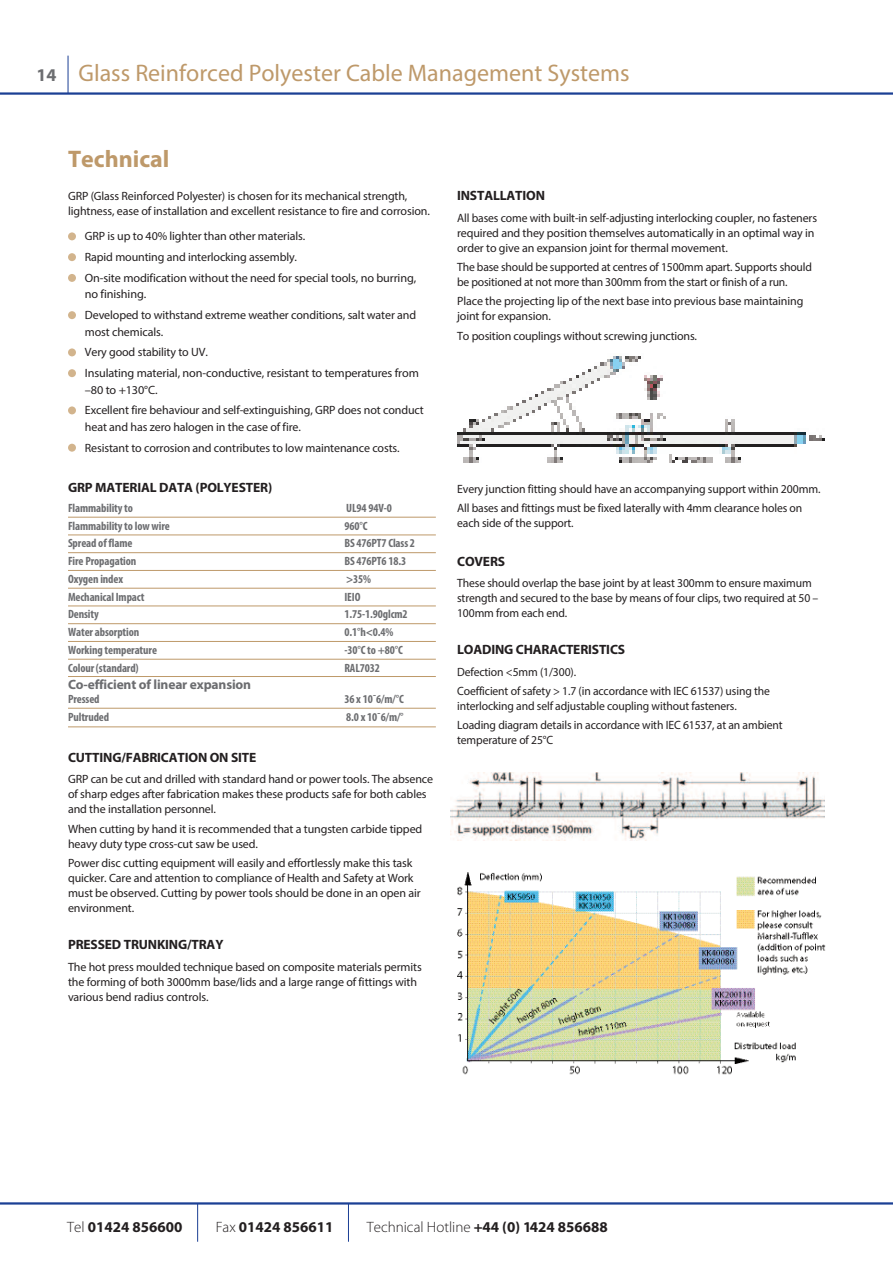
<style>
.page{position:relative;width:893px;height:1263px;background:#fff}
.page>*{position:absolute;margin:0;border:0;box-sizing:border-box;transform-origin:0 0}
.t1{font:24px "Myriad Pro";color:#be996a}
.t2{font:700 24px "Myriad Pro";color:#be996a}
.t3{font:300 15px "Myriad Pro";color:#231f20}
.t4{font:700 15px "Myriad Pro";color:#231f20}
.t5{font:700 13.5px "Myriad Pro";letter-spacing:-.01em;color:#231f20}
.t6{font:700 13.5px "Myriad Pro";letter-spacing:-.01em;color:#6c6d70}
.t7{font:12px/15px "Myriad Pro";letter-spacing:-.01em;color:#231f20}
.t8{font:700 condensed 12px "Myriad Pro";letter-spacing:-.01em;color:#6c6d70}
.s1{font-weight:700;font-size:18px;color:#6c6d70}
.s2{font-weight:300}
.s3{font-weight:700}
</style>
<div class="page">
<hr style="left:197px;top:1203px;width:1px;height:39px;background:#1b3f94">
<hr style="left:68px;top:56px;width:1px;height:38px;background:#1b3f94">
<hr style="left:348px;top:1203px;width:1px;height:39px;background:#1b3f94">
<hr style="left:0;top:92px;width:893px;height:3px;background:#1b3f94">
<hr style="left:0;top:1202px;width:893px;height:2px;background:#1b3f94">
<img style="left:457px;top:356px;width:367px;height:106px">
<hr style="left:68px;top:517px;width:368px;height:1px;background:#be996a">
<hr style="left:68px;top:534px;width:368px;height:1px;background:#be996a">
<hr style="left:68px;top:552px;width:368px;height:1px;background:#be996a">
<hr style="left:68px;top:570px;width:368px;height:1px;background:#be996a">
<hr style="left:68px;top:588px;width:368px;height:1px;background:#be996a">
<hr style="left:68px;top:605px;width:368px;height:1px;background:#be996a">
<hr style="left:68px;top:623px;width:368px;height:1px;background:#be996a">
<hr style="left:68px;top:641px;width:368px;height:1px;background:#be996a">
<hr style="left:68px;top:659px;width:368px;height:1px;background:#be996a">
<hr style="left:68px;top:676px;width:368px;height:1px;background:#be996a">
<hr style="left:68px;top:708px;width:368px;height:1px;background:#be996a">
<hr style="left:68px;top:726px;width:368px;height:1px;background:#be996a">
<div style="left:68px;top:444px;width:8px;height:8px;background:#d2b48d;border-radius:50%"></div>
<div style="left:68px;top:406px;width:8px;height:8px;background:#d2b48d;border-radius:50%"></div>
<div style="left:68px;top:369px;width:8px;height:8px;background:#d2b48d;border-radius:50%"></div>
<div style="left:68px;top:348px;width:8px;height:8px;background:#d2b48d;border-radius:50%"></div>
<div style="left:68px;top:311px;width:8px;height:8px;background:#d2b48d;border-radius:50%"></div>
<div style="left:68px;top:274px;width:8px;height:8px;background:#d2b48d;border-radius:50%"></div>
<div style="left:68px;top:253px;width:8px;height:8px;background:#d2b48d;border-radius:50%"></div>
<div style="left:68px;top:232px;width:8px;height:8px;background:#d2b48d;border-radius:50%"></div>
<img style="left:457px;top:873px;width:369px;height:202px">
<img style="left:451px;top:773px;width:373px;height:68px">
<h1 class="t1" style="left:36px;top:64px;width:595px"><span class="s1">14</span> Glass Reinforced Polyester Cable Management Systems</h1>
<h1 class="t2" style="left:68px;top:150px;width:103px">TECHNICAL</h1>
<p class="t7" style="left:68px;top:190px;width:363px">GRP (Glass Reinforced Polyester) is chosen for its mechanical strength, lightness, ease of installation and excellent resistance to fire and corrosion.</p>
<p class="t7" style="left:85px;top:227px;width:333px;line-height:20.7px">GRP is up to 40% lighter than other materials.<br>Rapid mounting and interlocking assembly.<br>On-site modification without the need for special tools, no burring,</p>
<p class="t7" style="left:85px;top:285px;width:333px;line-height:20.7px">no finishing.<br>Developed to withstand extreme weather conditions, salt water and</p>
<p class="t7" style="left:85px;top:322px;width:336px;line-height:20.7px">most chemicals.<br>Very good stability to UV.<br>Insulating material, non-conductive, resistant to temperatures from</p>
<p class="t7" style="left:85px;top:380px;width:340px;line-height:20.7px">–80 to +130°C.<br>Excellent fire behaviour and self-extinguishing, GRP does not conduct</p>
<p class="t7" style="left:85px;top:417px;width:316px;line-height:20.7px">heat and has zero halogen in the case of fire.<br>Resistant to corrosion and contributes to low maintenance costs.</p>
<p class="t5" style="left:68px;top:482px;width:206px">GRP MATERIAL DATA (POLYESTER)</p>
<p class="t8" style="left:68px;top:503px;width:67px">Flammabilityto</p>
<p class="t8" style="left:346px;top:503px;width:47px">UL94 94V-0</p>
<p class="t8" style="left:68px;top:521px;width:103px">Flammabilityto lowwire</p>
<p class="t8" style="left:344px;top:521px;width:25px">960°C</p>
<p class="t8" style="left:68px;top:539px;width:66px">Spread offlame</p>
<p class="t8" style="left:344px;top:539px;width:72px">BS 476PT7 Class 2</p>
<p class="t8" style="left:68px;top:557px;width:70px">Fire Propagation</p>
<p class="t8" style="left:344px;top:557px;width:63px">BS 476PT6 18.3</p>
<p class="t8" style="left:68px;top:574px;width:57px">Oxygen index</p>
<p class="t8" style="left:346px;top:574px;width:26px">&gt;35%</p>
<p class="t8" style="left:68px;top:592px;width:78px">Mechanical Impact</p>
<p class="t8" style="left:344px;top:592px;width:18px">IEIO</p>
<p class="t8" style="left:68px;top:610px;width:32px">Density</p>
<p class="t8" style="left:344px;top:610px;width:65px">1.75-1.90glcm2</p>
<p class="t8" style="left:68px;top:628px;width:73px">Water absorption</p>
<p class="t8" style="left:344px;top:628px;width:51px">0.1°h&lt;0.4%</p>
<p class="t8" style="left:68px;top:645px;width:91px">Working temperature</p>
<p class="t8" style="left:344px;top:645px;width:60px">-30°Cto+80°C</p>
<p class="t8" style="left:68px;top:663px;width:72px">Colour(standard)</p>
<p class="t8" style="left:344px;top:663px;width:37px">RAL7032</p>
<p class="t6" style="left:68px;top:680px;width:185px">CO-EFFICIENT OF LINEAR EXPANSION</p>
<p class="t8" style="left:68px;top:694px;width:33px">Pressed</p>
<p class="t8" style="left:344px;top:694px;width:61px">36 x 10¯6/m/°C</p>
<p class="t8" style="left:68px;top:712px;width:43px">Pultruded</p>
<p class="t8" style="left:346px;top:712px;width:59px">8.0 x 10¯6/m/°</p>
<p class="t5" style="left:68px;top:752px;width:190px">CUTTING/FABRICATION ON SITE</p>
<p class="t7" style="left:68px;top:773px;width:367px">GRP can be cut and drilled with standard hand or power tools. The absence of sharp edges after fabrication makes these products safe for both cables and the installation personnel.</p>
<p class="t7" style="left:68px;top:822px;width:356px">When cutting by hand it is recommended that a tungsten carbide tipped heavy duty type cross-cut saw be used.</p>
<p class="t7" style="left:68px;top:856px;width:354px">Power disc cutting equipment will easily and effortlessly make this task quicker. Care and attention to compliance of Health and Safety at Work must be observed. Cutting by power tools should be done in an open air environment.</p>
<p class="t5" style="left:68px;top:940px;width:157px">PRESSED TRUNKING/TRAY</p>
<p class="t7" style="left:68px;top:960px;width:355px">The hot press moulded technique based on composite materials permits the forming of both 3000mm base/lids and a large range of fittings with various bend radius controls.</p>
<p class="t5" style="left:457px;top:191px;width:89px">INSTALLATION</p>
<p class="t7" style="left:457px;top:211px;width:362px">All bases come with built-in self-adjusting interlocking coupler, no fasteners required and they position themselves automatically in an optimal way in order to give an expansion joint for thermal movement.</p>
<p class="t7" style="left:457px;top:260px;width:356px">The base should be supported at centres of 1500mm apart. Supports should be positioned at not more than 300mm from the start or finish of a run.</p>
<p class="t7" style="left:457px;top:295px;width:348px">Place the projecting lip of the next base into previous base maintaining joint for expansion.</p>
<p class="t7" style="left:457px;top:329px;width:241px">To position couplings without screwing junctions.</p>
<p class="t7" style="left:457px;top:480px;width:365px;line-height:19.2px">Every junction fitting should have an accompanying support within 200mm.<br>All bases and fittings must be fixed laterally with 4mm clearance holes on</p>
<p class="t7" style="left:457px;top:517px;width:118px">each side of the support.</p>
<p class="t5" style="left:457px;top:556px;width:50px">COVERS</p>
<p class="t7" style="left:457px;top:576px;width:363px">These should overlap the base joint by at least 300mm to ensure maximum strength and secured to the base by means of four clips, two required at 50 –<br>100mm from each end.</p>
<p class="t5" style="left:457px;top:645px;width:170px">LOADING CHARACTERISTICS</p>
<p class="t7" style="left:457px;top:663px;width:314px;line-height:19.2px">Defection &lt;5mm (1/300).<br>Coefficient of safety &gt; 1.7 (in accordance with IEC 61537) using the</p>
<p class="t7" style="left:457px;top:697px;width:327px;line-height:19.2px">interlocking and self adjustable coupling without fasteners.<br>Loading diagram details in accordance with IEC 61537, at an ambient</p>
<p class="t7" style="left:457px;top:734px;width:98px">temperature of 25°C</p>
<p class="t4" style="left:67px;top:1221px;width:117px"><span class="s2">Tel</span> 01424 856600</p>
<p class="t4" style="left:216px;top:1221px;width:119px"><span class="s2">Fax</span> 01424 856611</p>
<p class="t3" style="left:367px;top:1221px;width:243px">Technical Hotline <span class="s3">+44 (0) 1424 856688</span></p>
</div>
